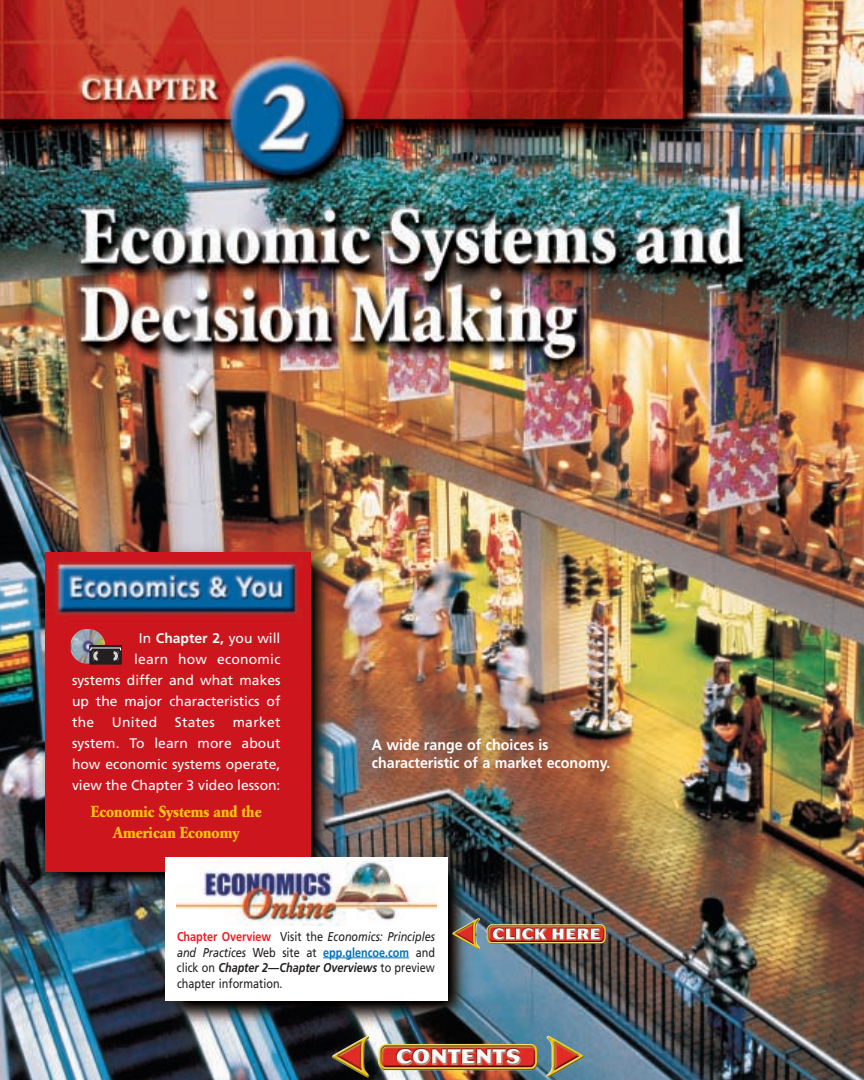
<style>
.page{position:relative;width:864px;height:1080px;background:#fff}
.page>*{position:absolute;margin:0;border:0;box-sizing:border-box;transform-origin:0 0}
.t1{font:700 15.75px/21px "Garamond BE";color:#fec210;text-align:center;scale:.95 1}
.t2{font:700 15px/18px "Frutiger";color:#fff;scale:.95 1}
.t3{font:13.8px/21px "Frutiger";color:#fff;text-align:justify}
.t4{font:13.8px "Frutiger";letter-spacing:.02em;color:#fff}
.t5{font:12.75px/15.8px "Frutiger";color:#231f20;text-align:justify;scale:.85 1}
.s1{font-weight:700}
.s2{font-weight:700;color:#ee1d23}
.s3{font-style:italic}
.s4{font-weight:700;color:#0073bc}
.s5{font-weight:700;font-style:italic}
</style>
<div class="page">
<img style="left:0;top:0;width:864px;height:1079px">
<div style="left:45px;top:552px;width:265px;height:320px;background:#cd151d"></div>
<img style="left:55px;top:560px;width:244px;height:56px">
<img style="left:71px;top:645px;width:34px;height:19px">
<div style="left:90px;top:646px;width:31px;height:18px;background:#231f20"></div>
<svg style="left:89px;top:646px;width:33px;height:15px"></svg>
<div style="left:165px;top:857px;width:283px;height:144px;background:#fff"></div>
<img style="left:177px;top:861px;width:259px;height:65px">
<hr style="left:323px;top:958px;width:86px;height:1px;background:#0073bc">
<img style="left:332px;top:1035px;width:252px;height:43px">
<img style="left:452px;top:918px;width:154px;height:32px">
<p class="t3" style="left:139px;top:628px;width:143px">In <span class="s1">Chapter 2,</span> you will</p>
<p class="t4" style="left:134px;top:653px;width:148px">learn how economic</p>
<p class="t3" style="left:72px;top:670px;width:210px">systems differ and what makes</p>
<p class="t3" style="left:72px;top:691px;width:210px">up the major characteristics of</p>
<p class="t3" style="left:72px;top:712px;width:24px">the</p>
<p class="t3" style="left:112px;top:712px;width:47px">United</p>
<p class="t3" style="left:175px;top:712px;width:42px">States</p>
<p class="t3" style="left:72px;top:712px;width:210px;text-indent:161px">market system. To learn more about how economic systems operate, view the Chapter 3 video lesson:</p>
<p class="t1" style="left:91px;top:802px;width:181px">Economic Systems and the<br>American Economy</p>
<p class="t2" style="left:372px;top:737px;width:253px">A wide range of choices is characteristic of a market economy.</p>
<p class="t5" style="left:177px;top:930px;width:305px"><span class="s2">Chapter Overview</span> Visit the <span class="s3">Economics: Principles and Practices</span> Web site at <span class="s4">epp.glencoe.com</span> and click on <span class="s5">Chapter 2—Chapter Overviews</span> to preview chapter information.</p>
</div>
